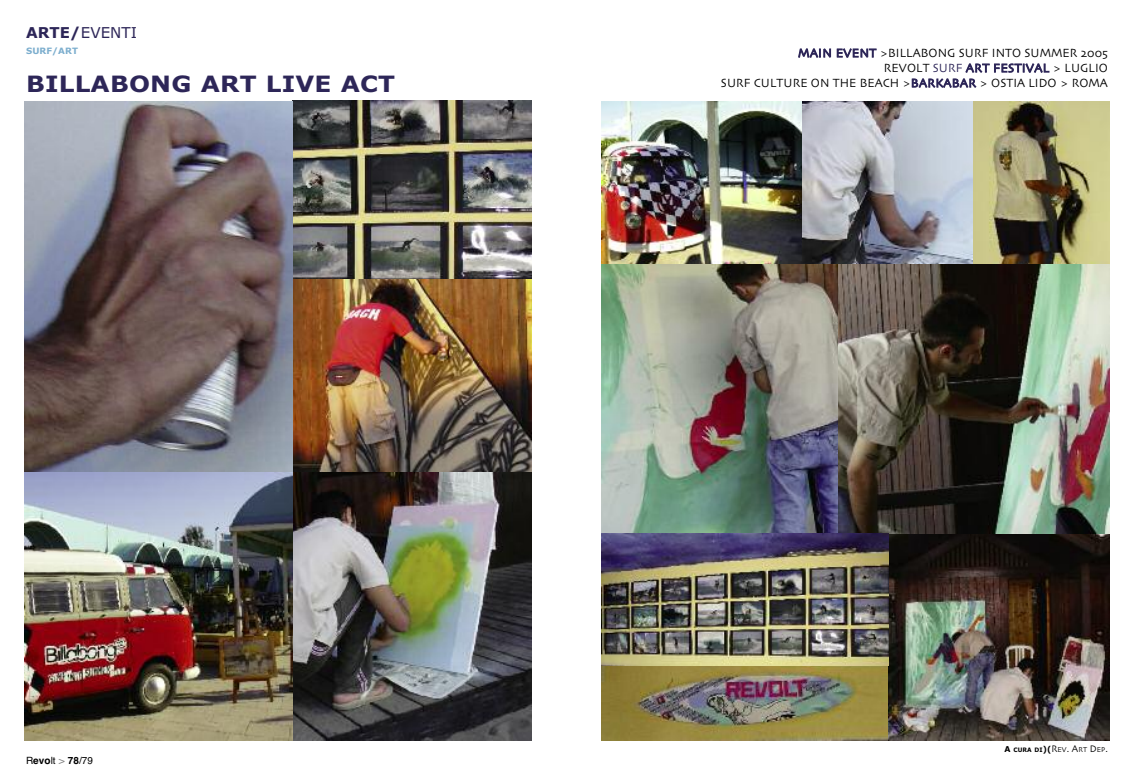
<style>
.page{position:relative;width:1134px;height:780px;background:#fff}
.page>*{position:absolute;margin:0;border:0;box-sizing:border-box;transform-origin:0 0}
.t1{font:700 22.5px "Verdana";letter-spacing:.005em;color:#2d2658;scale:1.1 1}
.t2{font:15px "Verdana";letter-spacing:.005em;color:#2d2658}
.t3{font:12.5px/14.9px "Skia";letter-spacing:.005em;color:#000;text-align:right;scale:.96 1}
.t4{font:10px "Helvetica";color:#000}
.t5{font:700 8.75px "Verdana";letter-spacing:.005em;color:#7caece}
.t6{font:700 6.12px "Verdana";letter-spacing:.01em;color:#000;scale:.96 1}
.s1{font-weight:700}
.s2{color:#2d2658}
.s3{color:#808080}
.s4{font-size:8.12px}
.s5{font-family:"Skia";font-weight:400;font-size:10px}
.s6{font-family:"Skia";font-weight:400;font-size:7.5px}
</style>
<div class="page">
<img style="left:293px;top:101px;width:238px;height:179px">
<img style="left:601px;top:101px;width:202px;height:163px">
<img style="left:972px;top:101px;width:137px;height:163px">
<img style="left:803px;top:101px;width:169px;height:163px">
<img style="left:601px;top:264px;width:237px;height:269px">
<img style="left:601px;top:666px;width:288px;height:74px">
<img style="left:889px;top:533px;width:220px;height:207px">
<img style="left:838px;top:264px;width:271px;height:269px">
<img style="left:293px;top:280px;width:238px;height:192px">
<img style="left:293px;top:472px;width:238px;height:268px">
<img style="left:25px;top:101px;width:268px;height:371px">
<img style="left:25px;top:472px;width:268px;height:268px">
<img style="left:601px;top:533px;width:288px;height:133px">
<p class="t2" style="left:26px;top:24px;width:113px"><span class="s1">ARTE/</span>EVENTI</p>
<p class="t5" style="left:26px;top:46px;width:53px">SURF/ART</p>
<p class="t3" style="left:798px;top:45px;width:324px"><span class="s2">MAIN EVENT</span> &gt;BILLABONG SURF INTO SUMMER 2005<br>REVOLT <span class="s2">SURF ART FESTIVAL</span> &gt; LUGLIO</p>
<h1 class="t1" style="left:26px;top:71px;width:337px">BILLABONG ART LIVE ACT</h1>
<p class="t3" style="left:721px;top:75px;width:405px">SURF CULTURE ON THE BEACH &gt;<span class="s2">BARKABAR</span> &gt; OSTIA LIDO &gt; ROMA</p>
<p class="t4" style="left:26px;top:754px;width:68px">R<span class="s1">evo</span>lt <span class="s3">&gt;</span> <span class="s1">78</span>/79</p>
<p class="t6" style="left:1004px;top:746px;width:109px"><span class="s4">A</span> CURA DI<span class="s4">)(</span><span class="s5">R</span><span class="s6">EV</span><span class="s5">. A</span><span class="s6">RT</span> <span class="s5">D</span><span class="s6">EP</span><span class="s5">.</span></p>
</div>
